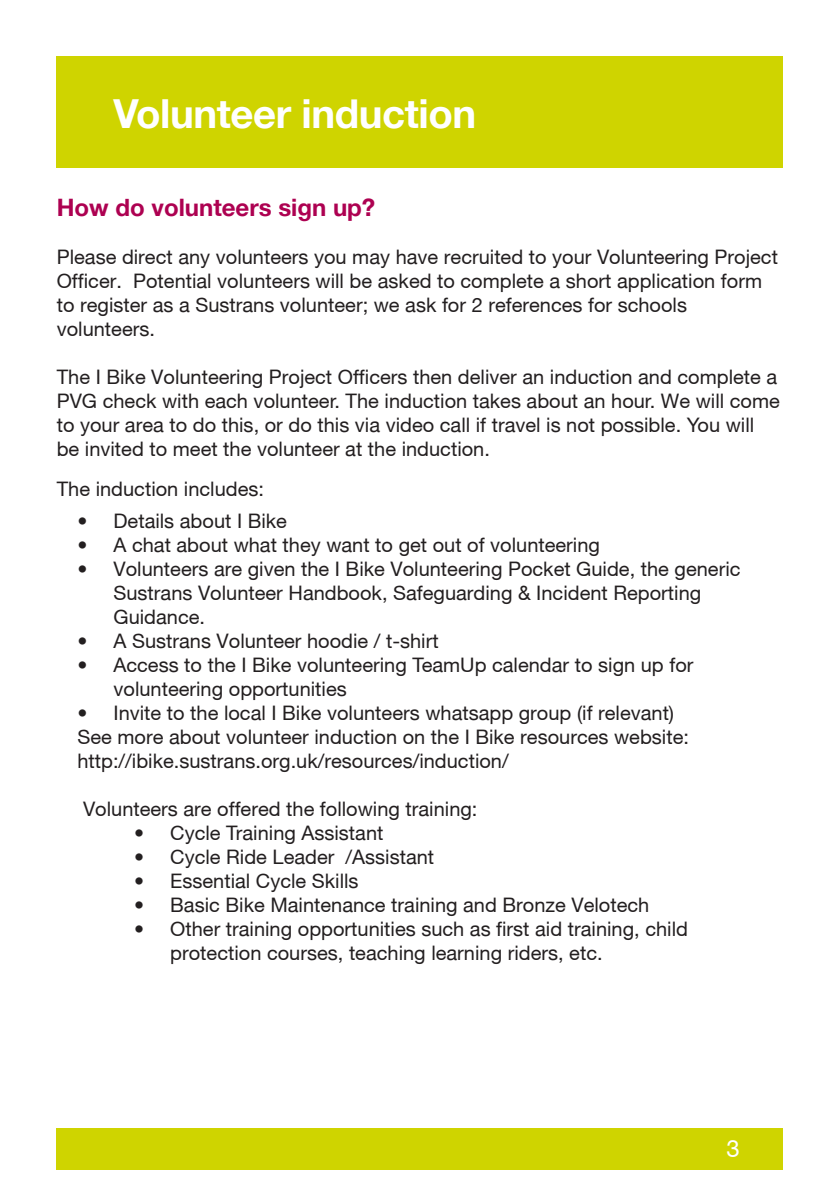
<style>
.page{position:relative;width:840px;height:1191px;background:#fff}
.page>*{position:absolute;margin:0;border:0;box-sizing:border-box;transform-origin:0 0}
.Cover_Header{font:700 40px "Helvetica Neue";letter-spacing:-.01em;color:#fff}
.t1{font:700 24px "Helvetica Neue";color:#ad0151}
.Cover_Header-2{font:24px "Helvetica Neue";color:#fff}
.t2{font:20px/24px "Helvetica Neue";color:#231f20}
</style>
<div class="page">
<div style="left:57px;top:57px;width:725px;height:111px;background:#cfd400"></div>
<div style="left:57px;top:1128px;width:725px;height:41px;background:#cfd400"></div>
<p class="Cover_Header" style="left:113px;top:89px;width:364px">Volunteer induction</p>
<p class="t1" style="left:57px;top:193px;width:320px">How do volunteers sign up?</p>
<p class="t2" style="left:57px;top:245px;width:722px">Please direct any volunteers you may have recruited to your Volunteering Project Officer. Potential volunteers will be asked to complete a short application form to register as a Sustrans volunteer; we ask for 2 references for schools volunteers.</p>
<p class="t2" style="left:57px;top:365px;width:724px">The I Bike Volunteering Project Officers then deliver an induction and complete a PVG check with each volunteer. The induction takes about an hour. We will come to your area to do this, or do this via video call if travel is not possible. You will be invited to meet the volunteer at the induction.</p>
<p class="t2" style="left:57px;top:477px;width:209px">The induction includes:</p>
<p class="t2" style="left:77px;top:509px;width:211px">• Details about I Bike</p>
<p class="t2" style="left:77px;top:533px;width:523px">• A chat about what they want to get out of volunteering</p>
<p class="t2" style="left:113px;top:557px;width:628px;text-indent:-36px">• Volunteers are given the I Bike Volunteering Pocket Guide, the generic<br>Sustrans Volunteer Handbook, Safeguarding &amp; Incident Reporting<br>Guidance.</p>
<p class="t2" style="left:77px;top:629px;width:362px">• A Sustrans Volunteer hoodie / t-shirt</p>
<p class="t2" style="left:113px;top:653px;width:581px;text-indent:-36px">• Access to the I Bike volunteering TeamUp calendar to sign up for volunteering opportunities</p>
<p class="t2" style="left:77px;top:701px;width:612px">• Invite to the local I Bike volunteers whatsapp group (if relevant)<br>See more about volunteer induction on the I Bike resources website: http://ibike.sustrans.org.uk/resources/induction/</p>
<p class="t2" style="left:83px;top:797px;width:396px">Volunteers are offered the following training:</p>
<p class="t2" style="left:134px;top:821px;width:250px">• Cycle Training Assistant</p>
<p class="t2" style="left:134px;top:845px;width:301px">• Cycle Ride Leader /Assistant</p>
<p class="t2" style="left:134px;top:869px;width:226px">• Essential Cycle Skills</p>
<p class="t2" style="left:134px;top:893px;width:516px">• Basic Bike Maintenance training and Bronze Velotech</p>
<p class="t2" style="left:170px;top:917px;width:519px;text-indent:-36px">• Other training opportunities such as first aid training, child protection courses, teaching learning riders, etc.</p>
<p class="Cover_Header-2" style="left:726px;top:1134px;width:15px">3</p>
</div>
